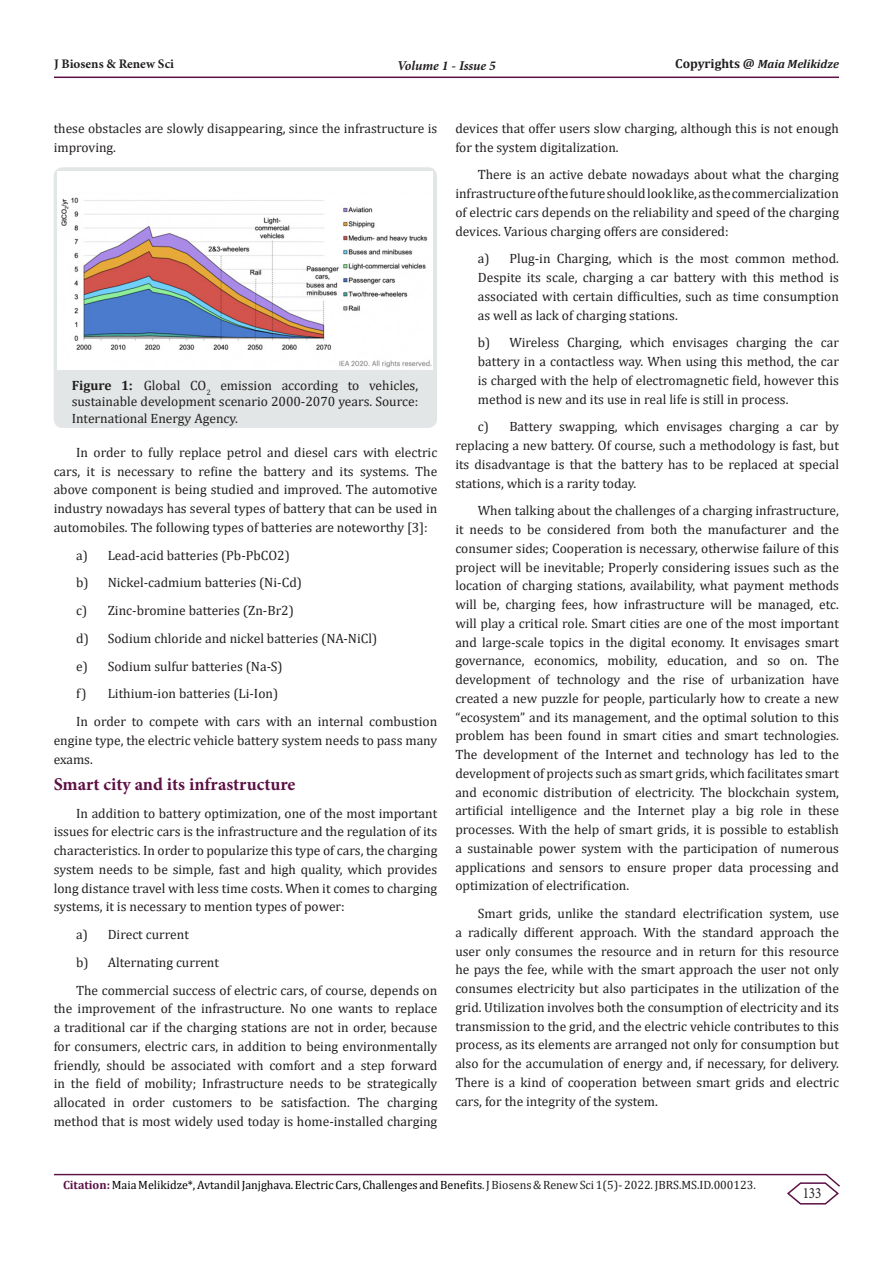
<style>
.page{position:relative;width:893px;height:1263px;background:#fff}
.page>*{position:absolute;margin:0;border:0;box-sizing:border-box;transform-origin:0 0}
.t1{font:700 18px "Minion Pro";color:#5c1043}
.t2{font:15.75px "Minion Pro";color:#231f20;scale:.83 1}
.t3{font:13.5px/18.8px "Cambria";color:#231f20;text-align:justify}
.t4{font:italic 700 13.5px "Minion Pro";letter-spacing:-.005em;color:#231f20}
.t5{font:700 13.05px "Minion Pro";color:#231f20}
.t6{font:12px "Cambria";color:#000}
.t7{font:italic 700 12px "Cambria";color:#231f20}
.s1{font-style:normal;font-size:13.05px}
.s2{font-weight:700}
.s3{font-family:"Book Antiqua";font-weight:700}
.s4{font-weight:700;color:#5c1043}
.s5{color:#231f20}
</style>
<div class="page">
<hr style="left:54px;top:77px;width:785px;height:1px;background:#5c1043">
<hr style="left:54px;top:1174px;width:772px;height:1px;background:#5c1043">
<svg style="left:786px;top:1173px;width:54px;height:32px"></svg>
<div style="left:54px;top:167px;width:383px;height:261px;background:#e3e6e6;border-radius:9px"></div>
<img style="left:58px;top:171px;width:374px;height:199px">
<p class="t5" style="left:54px;top:55px;width:122px">J Biosens &amp; Renew Sci</p>
<p class="t4" style="left:397px;top:56px;width:100px">Volume 1 - Issue 5</p>
<p class="t7" style="left:675px;top:55px;width:165px"><span class="s1">Copyrights @</span> Maia Melikidze</p>
<p class="t3" style="left:54px;top:119px;width:385px">these obstacles are slowly disappearing, since the infrastructure is improving.</p>
<p class="t3" style="left:72px;top:377px;width:348px;line-height:16.2px"><span class="s2">Figure 1</span><span class="s3">:</span> Global CO<sub>2</sub> emission according to vehicles, sustainable development scenario 2000-2070 years. Source:<br>International Energy Agency.</p>
<p class="t3" style="left:54px;top:443px;width:385px;text-indent:22px">In order to fully replace petrol and diesel cars with electric cars, it is necessary to refine the battery and its systems. The above component is being studied and improved. The automotive industry nowadays has several types of battery that can be used in automobiles. The following types of batteries are noteworthy [3]:</p>
<p class="t3" style="left:76px;top:545px;width:215px">a) Lead-acid batteries (Pb-PbCO2)</p>
<p class="t3" style="left:76px;top:573px;width:227px">b) Nickel-cadmium batteries (Ni-Cd)</p>
<p class="t3" style="left:76px;top:601px;width:219px">c) Zinc-bromine batteries (Zn-Br2)</p>
<p class="t3" style="left:76px;top:629px;width:303px">d) Sodium chloride and nickel batteries (NA-NiCl)</p>
<p class="t3" style="left:76px;top:656px;width:208px">e) Sodium sulfur batteries (Na-S)</p>
<p class="t3" style="left:76px;top:684px;width:204px">f) Lithium-ion batteries (Li-Ion)</p>
<p class="t3" style="left:54px;top:712px;width:385px;text-indent:22px">In order to compete with cars with an internal combustion engine type, the electric vehicle battery system needs to pass many exams.</p>
<p class="t1" style="left:54px;top:771px;width:243px">Smart city and its infrastructure</p>
<p class="t3" style="left:54px;top:803px;width:385px;text-indent:22px">In addition to battery optimization, one of the most important issues for electric cars is the infrastructure and the regulation of its characteristics. In order to popularize this type of cars, the charging system needs to be simple, fast and high quality, which provides long distance travel with less time costs. When it comes to charging systems, it is necessary to mention types of power:</p>
<p class="t3" style="left:76px;top:925px;width:114px">a) Direct current</p>
<p class="t3" style="left:76px;top:953px;width:144px">b) Alternating current</p>
<p class="t3" style="left:54px;top:980px;width:385px;text-indent:22px">The commercial success of electric cars, of course, depends on the improvement of the infrastructure. No one wants to replace a traditional car if the charging stations are not in order, because for consumers, electric cars, in addition to being environmentally friendly, should be associated with comfort and a step forward in the field of mobility; Infrastructure needs to be strategically allocated in order customers to be satisfaction. The charging method that is most widely used today is home-installed charging</p>
<p class="t3" style="left:455px;top:119px;width:385px">devices that offer users slow charging, although this is not enough for the system digitalization.</p>
<p class="t3" style="left:455px;top:165px;width:385px;text-indent:22px">There is an active debate nowadays about what the charging infrastructure of the future should look like, as the commercialization of electric cars depends on the reliability and speed of the charging devices. Various charging offers are considered:</p>
<p class="t3" style="left:478px;top:249px;width:363px">a) Plug-in Charging, which is the most common method.<br>Despite its scale, charging a car battery with this method is associated with certain difficulties, such as time consumption as well as lack of charging stations.</p>
<p class="t3" style="left:478px;top:333px;width:363px">b) Wireless Charging, which envisages charging the car battery in a contactless way. When using this method, the car is charged with the help of electromagnetic field, however this method is new and its use in real life is still in process.</p>
<p class="t3" style="left:455px;top:417px;width:385px;text-indent:22px">c) Battery swapping, which envisages charging a car by replacing a new battery. Of course, such a methodology is fast, but its disadvantage is that the battery has to be replaced at special stations, which is a rarity today.</p>
<p class="t3" style="left:455px;top:501px;width:385px;text-indent:22px">When talking about the challenges of a charging infrastructure, it needs to be considered from both the manufacturer and the consumer sides; Cooperation is necessary, otherwise failure of this project will be inevitable; Properly considering issues such as the location of charging stations, availability, what payment methods will be, charging fees, how infrastructure will be managed, etc. will play a critical role. Smart cities are one of the most important and large-scale topics in the digital economy. It envisages smart governance, economics, mobility, education, and so on. The development of technology and the rise of urbanization have created a new puzzle for people, particularly how to create a new “ecosystem” and its management, and the optimal solution to this problem has been found in smart cities and smart technologies.<br>The development of the Internet and technology has led to the development of projects such as smart grids, which facilitates smart and economic distribution of electricity. The blockchain system, artificial intelligence and the Internet play a big role in these processes. With the help of smart grids, it is possible to establish a sustainable power system with the participation of numerous applications and sensors to ensure proper data processing and optimization of electrification.</p>
<p class="t3" style="left:455px;top:904px;width:385px;text-indent:22px">Smart grids, unlike the standard electrification system, use a radically different approach. With the standard approach the user only consumes the resource and in return for this resource he pays the fee, while with the smart approach the user not only consumes electricity but also participates in the utilization of the grid. Utilization involves both the consumption of electricity and its transmission to the grid, and the electric vehicle contributes to this process, as its elements are arranged not only for consumption but also for the accumulation of energy and, if necessary, for delivery.<br>There is a kind of cooperation between smart grids and electric cars, for the integrity of the system.</p>
<p class="t6" style="left:63px;top:1177px;width:694px"><span class="s4">Citation:</span> Maia Melikidze*, Avtandil Janjghava. Electric Cars, Challenges and Benefits<span class="s5">. J Biosens &amp; Renew Sci 1(5)- 2022. JBRS.MS.ID.000123.</span></p>
<p class="t2" style="left:803px;top:1182px;width:24px">133</p>
</div>
